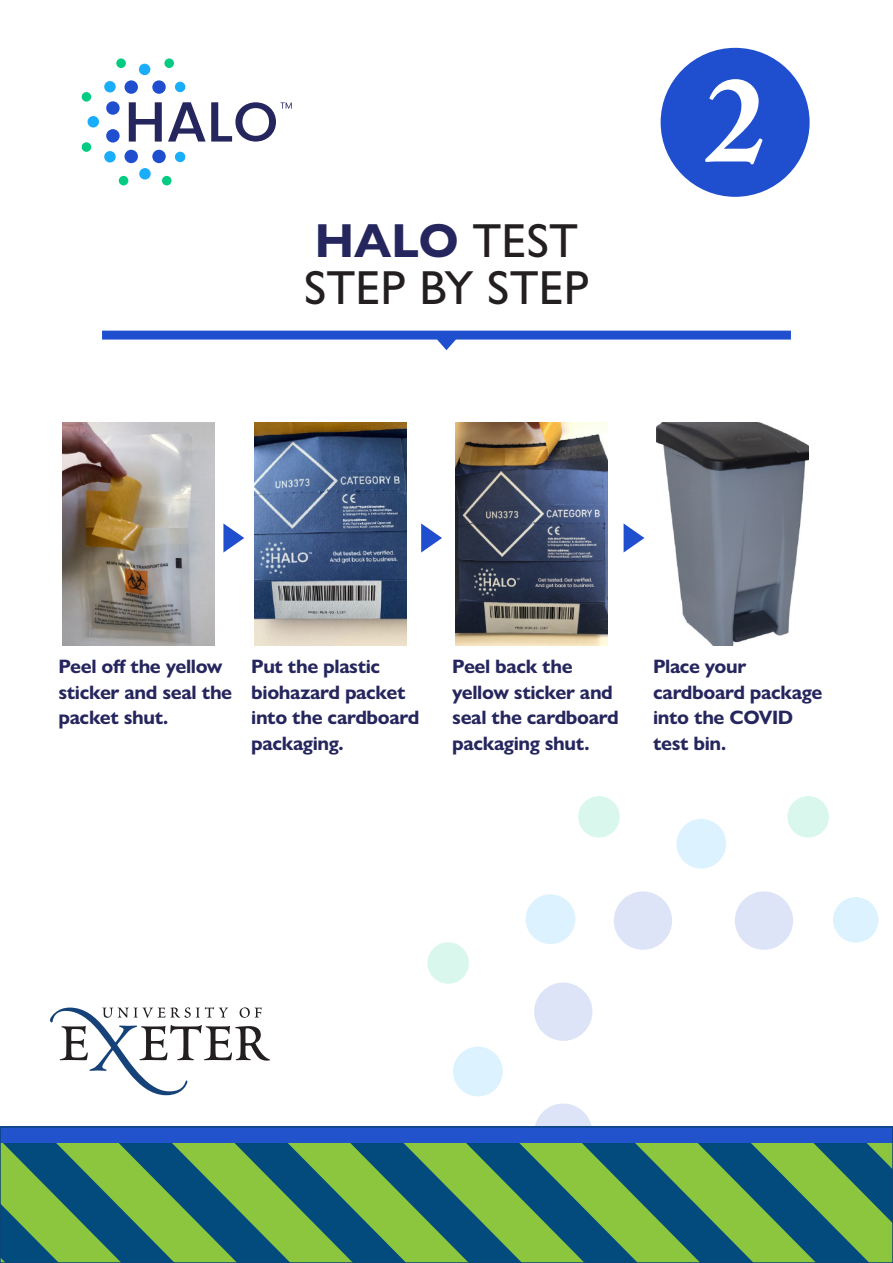
<style>
.page{position:relative;width:893px;height:1263px;background:#fff}
.page>*{position:absolute;margin:0;border:0;box-sizing:border-box;transform-origin:0 0}
.t1{font:700 120.6px "Adobe Caslon Pro";color:#fff}
.t2{font:500 48px/46.5px "Gill Sans Nova";color:#231f20}
.t3{font:700 19.5px/25.5px "Gill Sans Nova";letter-spacing:-.02em;color:#26265e}
.s1{font-weight:700;color:#26265e}
</style>
<div class="page">
<div style="left:534px;top:1103px;width:58px;height:59px;background:#dde4f7;border-radius:50%"></div>
<div style="left:534px;top:982px;width:58px;height:59px;background:#dde4f7;border-radius:50%"></div>
<div style="left:614px;top:891px;width:58px;height:59px;background:#dde4f7;border-radius:50%"></div>
<div style="left:735px;top:891px;width:58px;height:59px;background:#dde4f7;border-radius:50%"></div>
<div style="left:676px;top:819px;width:50px;height:50px;background:#dcf2fe;border-radius:50%"></div>
<div style="left:526px;top:894px;width:49px;height:50px;background:#dcf2fe;border-radius:50%"></div>
<div style="left:453px;top:1046px;width:50px;height:50px;background:#dcf2fe;border-radius:50%"></div>
<div style="left:427px;top:942px;width:42px;height:42px;background:#d9f7ec;border-radius:50%"></div>
<div style="left:578px;top:796px;width:42px;height:42px;background:#d9f7ec;border-radius:50%"></div>
<div style="left:787px;top:796px;width:42px;height:42px;background:#d9f7ec;border-radius:50%"></div>
<div style="left:833px;top:897px;width:45px;height:46px;background:#dcf2fe;border-radius:50%"></div>
<div style="left:106px;top:129px;width:14px;height:14px;background:#1f4fcf;border-radius:50%"></div>
<div style="left:106px;top:101px;width:14px;height:14px;background:#1f4fcf;border-radius:50%"></div>
<div style="left:125px;top:80px;width:13px;height:14px;background:#1f4fcf;border-radius:50%"></div>
<div style="left:125px;top:150px;width:13px;height:13px;background:#1f4fcf;border-radius:50%"></div>
<div style="left:152px;top:150px;width:14px;height:13px;background:#1f4fcf;border-radius:50%"></div>
<div style="left:152px;top:80px;width:14px;height:14px;background:#1f4fcf;border-radius:50%"></div>
<div style="left:104px;top:151px;width:12px;height:11px;background:#1aadfa;border-radius:50%"></div>
<div style="left:139px;top:168px;width:12px;height:11px;background:#1aadfa;border-radius:50%"></div>
<div style="left:139px;top:64px;width:11px;height:11px;background:#1aadfa;border-radius:50%"></div>
<div style="left:104px;top:81px;width:12px;height:11px;background:#1aadfa;border-radius:50%"></div>
<div style="left:88px;top:116px;width:11px;height:11px;background:#1aadfa;border-radius:50%"></div>
<div style="left:82px;top:142px;width:9px;height:10px;background:#03cc82;border-radius:50%"></div>
<div style="left:82px;top:92px;width:9px;height:10px;background:#03cc82;border-radius:50%"></div>
<div style="left:116px;top:58px;width:10px;height:10px;background:#03cc82;border-radius:50%"></div>
<div style="left:119px;top:176px;width:9px;height:9px;background:#03cc82;border-radius:50%"></div>
<div style="left:164px;top:58px;width:10px;height:10px;background:#03cc82;border-radius:50%"></div>
<div style="left:162px;top:176px;width:9px;height:9px;background:#03cc82;border-radius:50%"></div>
<div style="left:175px;top:152px;width:10px;height:10px;background:#1aadfa;border-radius:50%"></div>
<div style="left:175px;top:82px;width:10px;height:10px;background:#1aadfa;border-radius:50%"></div>
<svg style="left:129px;top:102px;width:33px;height:40px"></svg>
<svg style="left:168px;top:102px;width:124px;height:40px"></svg>
<svg style="left:50px;top:1007px;width:220px;height:88px"></svg>
<svg style="left:3px;top:1129px;width:887px;height:131px;background:#488766"></svg>
<div style="left:0;top:1126px;width:893px;height:137px;border:2px solid #0b4478"></div>
<svg style="left:102px;top:331px;width:689px;height:19px"></svg>
<div style="left:661px;top:48px;width:149px;height:149px;background:#1f4fcf;border-radius:50%"></div>
<img style="left:62px;top:422px;width:152px;height:223px">
<img style="left:255px;top:422px;width:152px;height:223px">
<img style="left:456px;top:422px;width:152px;height:223px">
<img style="left:657px;top:422px;width:152px;height:223px">
<svg style="left:223px;top:523px;width:21px;height:29px"></svg>
<svg style="left:421px;top:523px;width:21px;height:29px"></svg>
<svg style="left:624px;top:523px;width:20px;height:29px"></svg>
<p class="t2" style="left:304px;top:217px;width:287px"><span class="s1">HALO</span> TEST<br>STEP BY STEP</p>
<p class="t1" style="left:705px;top:49px;width:62px">2</p>
<p class="t3" style="left:58px;top:654px;width:175px">Peel off the yellow sticker and seal the packet shut.</p>
<p class="t3" style="left:251px;top:654px;width:170px">Put the plastic biohazard packet into the cardboard packaging.</p>
<p class="t3" style="left:452px;top:654px;width:168px">Peel back the yellow sticker and seal the cardboard packaging shut.</p>
<p class="t3" style="left:653px;top:654px;width:171px">Place your cardboard package into the COVID test bin.</p>
</div>
